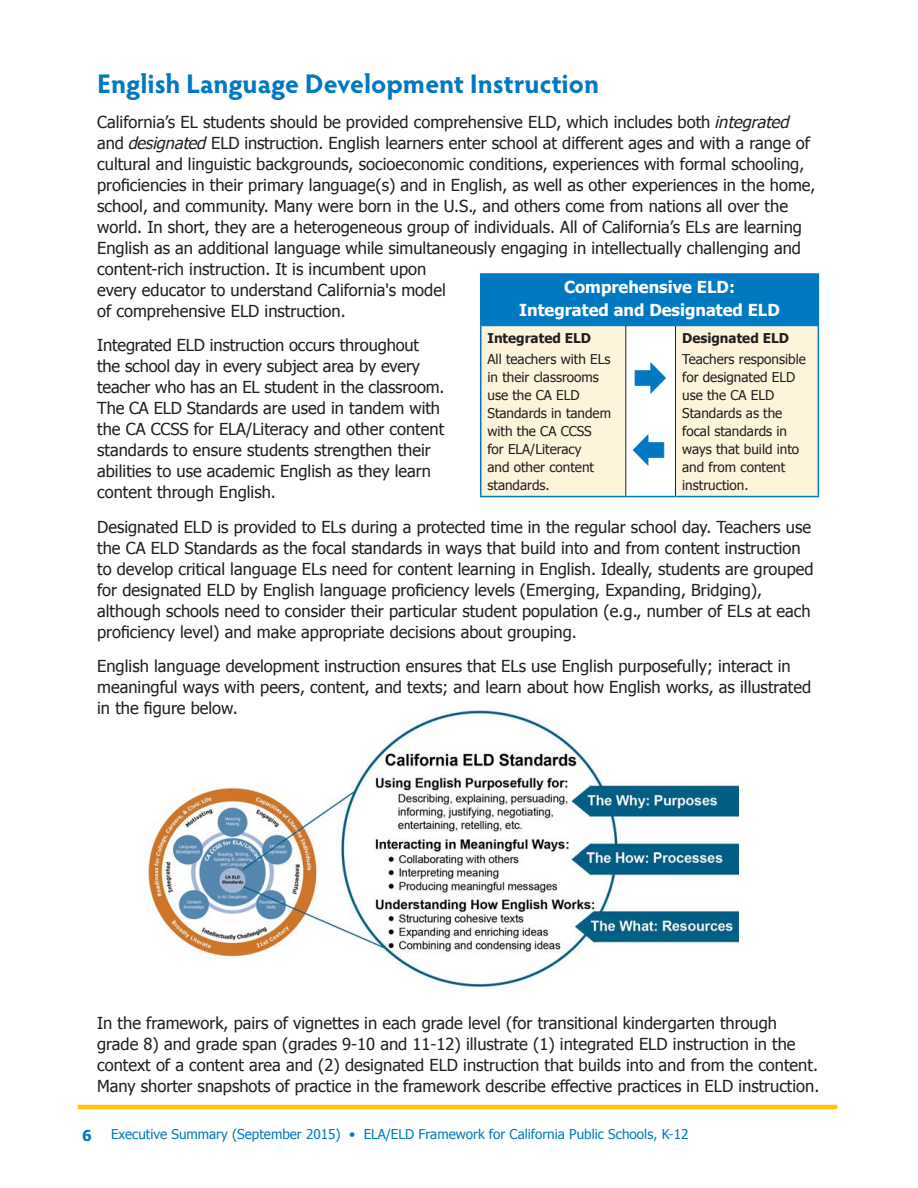
<style>
.page{position:relative;width:918px;height:1188px;background:#fff}
.page>*{position:absolute;margin:0;border:0;box-sizing:border-box;transform-origin:0 0}
.t1{font:700 27px "Hypatia Sans Pro";color:#0079c2}
.t2{font:16.5px/21px "Tahoma";color:#231f20}
.t3{font:700 16.5px/22.5px "Tahoma";color:#fff;text-align:center}
.t4{font:700 15px "Tahoma";color:#0079c2}
.t5{font:13.5px/18px "Tahoma";color:#231f20}
.t6{font:13.5px "Tahoma";color:#0079c2}
.t7{font:700 13.5px "Tahoma";color:#231f20}
.s1{font-style:italic}
</style>
<div class="page">
<hr style="left:78px;top:1105px;width:759px;height:4px;background:#fec210">
<img style="left:148px;top:710px;width:590px;height:278px">
<div style="left:481px;top:274px;width:337px;height:52px;background:#0079c2"></div>
<svg style="left:482px;top:326px;width:336px;height:170px;background:#fcf4de"></svg>
<hr style="left:625px;top:326px;width:1px;height:170px;background:#231f20">
<hr style="left:675px;top:326px;width:1px;height:170px;background:#231f20">
<hr style="left:480px;top:273px;width:146px;height:2px;background:#0079c2">
<hr style="left:480px;top:275px;width:2px;height:51px;background:#0079c2">
<hr style="left:626px;top:273px;width:49px;height:2px;background:#0079c2">
<hr style="left:675px;top:273px;width:144px;height:2px;background:#0079c2">
<hr style="left:818px;top:275px;width:1px;height:51px;background:#0079c2">
<hr style="left:480px;top:326px;width:2px;height:170px;background:#0079c2">
<hr style="left:818px;top:326px;width:1px;height:170px;background:#0079c2">
<hr style="left:480px;top:496px;width:146px;height:1px;background:#0079c2">
<hr style="left:626px;top:496px;width:49px;height:1px;background:#0079c2">
<hr style="left:675px;top:496px;width:144px;height:1px;background:#0079c2">
<svg style="left:635px;top:362px;width:31px;height:32px"></svg>
<svg style="left:633px;top:434px;width:31px;height:32px"></svg>
<h1 class="t1" style="left:97px;top:65px;width:503px">English Language Development Instruction</h1>
<p class="t2" style="left:97px;top:111px;width:720px">California’s EL students should be provided comprehensive ELD, which includes both <span class="s1">integrated </span>and <span class="s1">designated</span> ELD instruction. English learners enter school at different ages and with a range of cultural and linguistic backgrounds, socioeconomic conditions, experiences with formal schooling, proficiencies in their primary language(s) and in English, as well as other experiences in the home, school, and community. Many were born in the U.S., and others come from nations all over the world. In short, they are a heterogeneous group of individuals. All of California’s ELs are learning English as an additional language while simultaneously engaging in intellectually challenging and content-rich instruction. It is incumbent upon<br>every educator to understand California's model<br>of comprehensive ELD instruction.</p>
<p class="t2" style="left:97px;top:334px;width:349px">Integrated ELD instruction occurs throughout the school day in every subject area by every teacher who has an EL student in the classroom.<br>The CA ELD Standards are used in tandem with the CA CCSS for ELA/Literacy and other content standards to ensure students strengthen their abilities to use academic English as they learn content through English.</p>
<p class="t2" style="left:97px;top:516px;width:718px">Designated ELD is provided to ELs during a protected time in the regular school day. Teachers use the CA ELD Standards as the focal standards in ways that build into and from content instruction to develop critical language ELs need for content learning in English. Ideally, students are grouped for designated ELD by English language proficiency levels (Emerging, Expanding, Bridging), although schools need to consider their particular student population (e.g., number of ELs at each proficiency level) and make appropriate decisions about grouping.</p>
<p class="t2" style="left:97px;top:655px;width:715px">English language development instruction ensures that ELs use English purposefully; interact in meaningful ways with peers, content, and texts; and learn about how English works, as illustrated in the figure below.</p>
<p class="t3" style="left:519px;top:275px;width:262px">Comprehensive ELD:<br>Integrated and Designated ELD</p>
<p class="t7" style="left:488px;top:328px;width:105px">Integrated ELD</p>
<p class="t5" style="left:488px;top:349px;width:125px">All teachers with ELs in their classrooms use the CA ELD<br>Standards in tandem with the CA CCSS for ELA/Literacy<br>and other content standards.</p>
<p class="t7" style="left:682px;top:328px;width:108px">Designated ELD</p>
<p class="t5" style="left:682px;top:349px;width:125px">Teachers responsible for designated ELD use the CA ELD<br>Standards as the focal standards in ways that build into and from content instruction.</p>
<p class="t2" style="left:97px;top:1012px;width:724px">In the framework, pairs of vignettes in each grade level (for transitional kindergarten through grade 8) and grade span (grades 9-10 and 11-12) illustrate (1) integrated ELD instruction in the context of a content area and (2) designated ELD instruction that builds into and from the content.<br>Many shorter snapshots of practice in the framework describe effective practices in ELD instruction.</p>
<p class="t4" style="left:82px;top:1125px;width:11px">6</p>
<p class="t6" style="left:111px;top:1125px;width:579px">Executive Summary (September 2015) • ELA/ELD Framework for California Public Schools, K-12</p>
</div>
